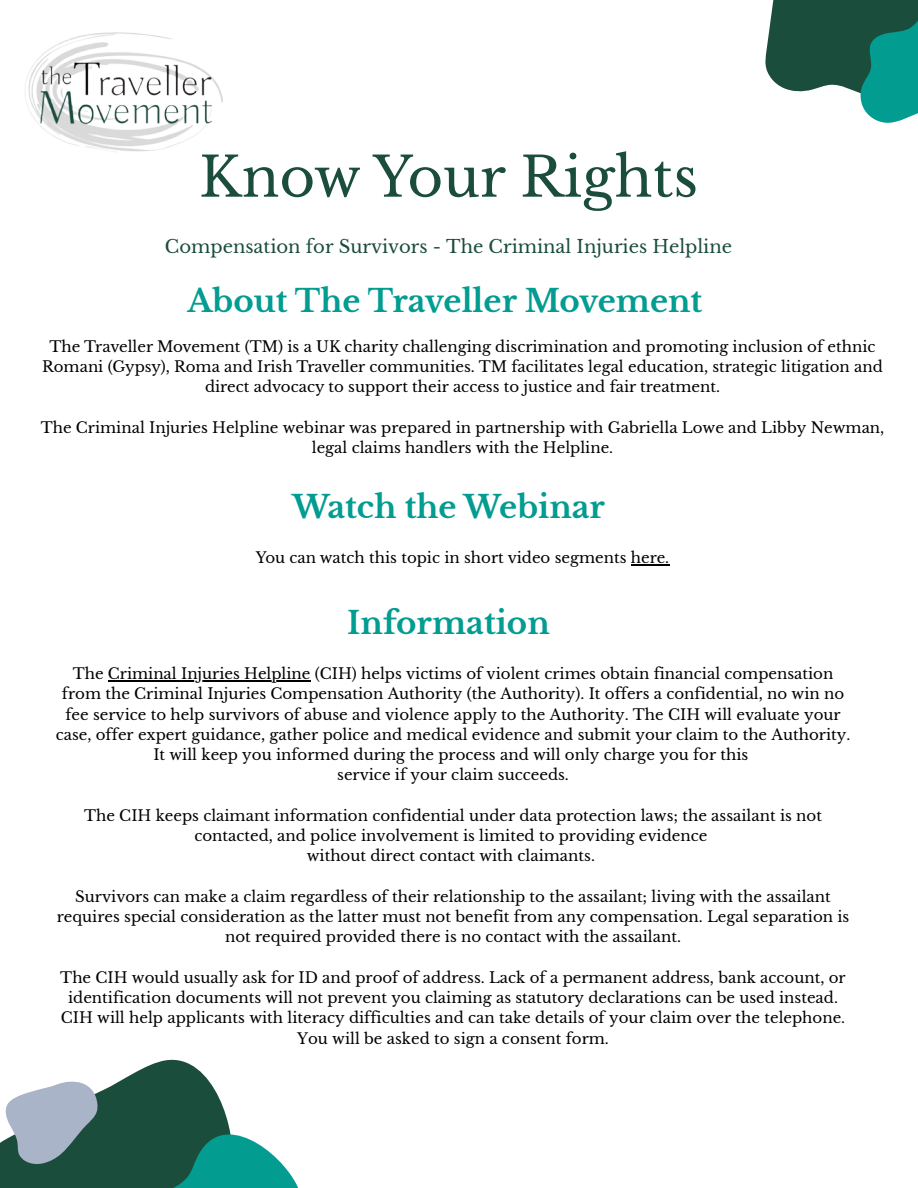
<style>
.page{position:relative;width:918px;height:1188px;background:#fff}
.page>*{position:absolute;margin:0;border:0;box-sizing:border-box;transform-origin:0 0}
.t1{font:54.75px "Libre Baskerville";color:#1b4d3c}
.t2{font:700 30.9px "Libre Baskerville";color:#029c91}
.t3{font:18px "Libre Baskerville";color:#1b4d3c}
.t4{font:15px/20.2px "Libre Baskerville";color:#000;text-align:center}
</style>
<div class="page">
<img style="left:25px;top:32px;width:198px;height:120px">
<hr style="left:631px;top:564px;width:38px;height:2px;background:#000">
<hr style="left:108px;top:680px;width:203px;height:1px;background:#000">
<svg style="left:765px;top:0;width:153px;height:123px"></svg>
<svg style="left:0;top:1059px;width:298px;height:129px"></svg>
<h1 class="t1" style="left:199px;top:144px;width:500px">Know Your Rights</h1>
<p class="t3" style="left:165px;top:236px;width:569px">Compensation for Survivors - The Criminal Injuries Helpline</p>
<p class="t2" style="left:188px;top:282px;width:516px">About The Traveller Movement</p>
<h3 class="t4" style="left:42px;top:336px;width:842px">The Traveller Movement (TM) is a UK charity challenging discrimination and promoting inclusion of ethnic<br>Romani (Gypsy), Roma and Irish Traveller communities. TM facilitates legal education, strategic litigation and direct advocacy to support their access to justice and fair treatment.</h3>
<h2 class="t4" style="left:41px;top:417px;width:845px">The Criminal Injuries Helpline webinar was prepared in partnership with Gabriella Lowe and Libby Newman, legal claims handlers with the Helpline.</h2>
<p class="t2" style="left:292px;top:488px;width:314px">Watch the Webinar</p>
<h2 class="t4" style="left:256px;top:548px;width:415px">You can watch this topic in short video segments here.</h2>
<p class="t2" style="left:347px;top:604px;width:204px">Information</p>
<h2 class="t4" style="left:73px;top:664px;width:762px">The Criminal Injuries Helpline (CIH) helps victims of violent crimes obtain financial compensation</h2>
<p class="t4" style="left:56px;top:684px;width:796px">from the Criminal Injuries Compensation Authority (the Authority). It offers a confidential, no win no fee service to help survivors of abuse and violence apply to the Authority. The CIH will evaluate your case, offer expert guidance, gather police and medical evidence and submit your claim to the Authority.<br>It will keep you informed during the process and will only charge you for this<br>service if your claim succeeds.</p>
<p class="t4" style="left:84px;top:805px;width:739px">The CIH keeps claimant information confidential under data protection laws; the assailant is not</p>
<p class="t4" style="left:194px;top:826px;width:514px">contacted, and police involvement is limited to providing evidence without direct contact with claimants.</p>
<p class="t4" style="left:75px;top:886px;width:757px">Survivors can make a claim regardless of their relationship to the assailant; living with the assailant</p>
<p class="t4" style="left:57px;top:907px;width:794px">requires special consideration as the latter must not benefit from any compensation. Legal separation is not required provided there is no contact with the assailant.</p>
<p class="t4" style="left:60px;top:967px;width:787px">The CIH would usually ask for ID and proof of address. Lack of a permanent address, bank account, or</p>
<p class="t4" style="left:61px;top:988px;width:786px">identification documents will not prevent you claiming as statutory declarations can be used instead.<br>CIH will help applicants with literacy difficulties and can take details of your claim over the telephone.<br>You will be asked to sign a consent form.</p>
</div>
